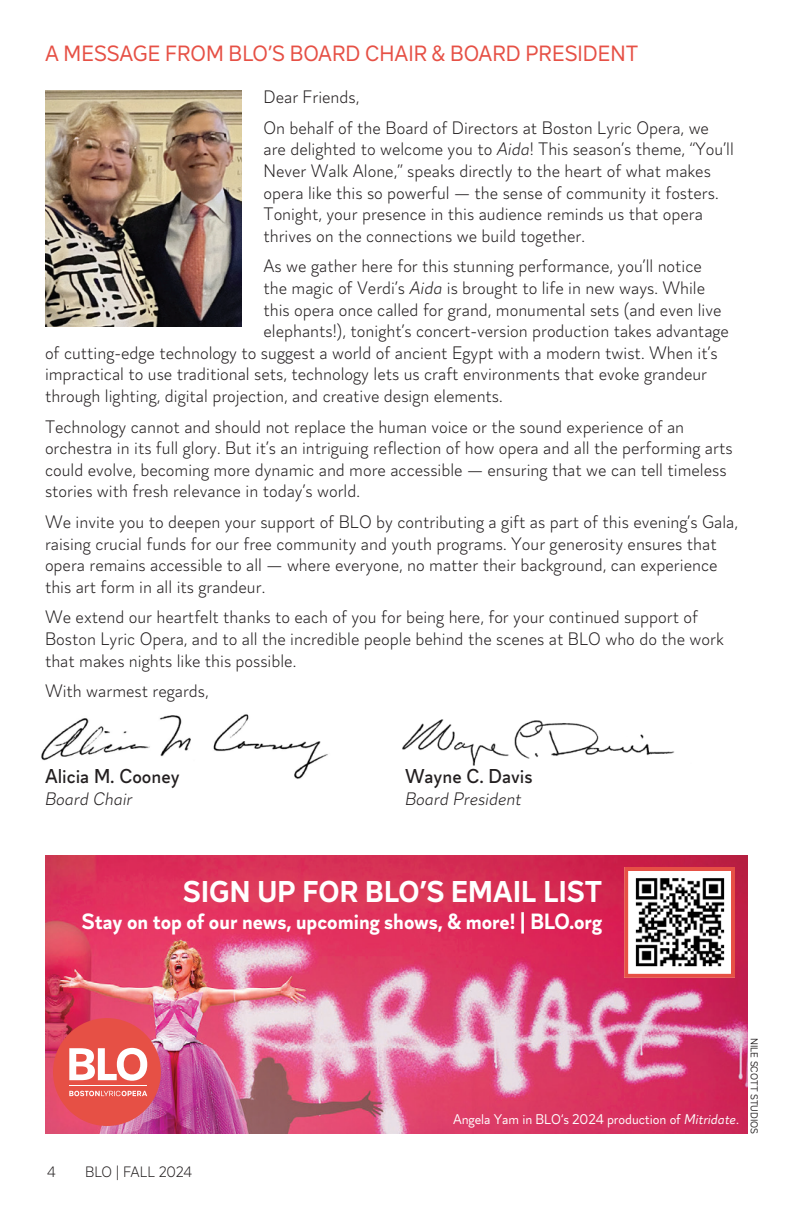
<style>
.page{position:relative;width:792px;height:1224px;background:#fff}
.page>*{position:absolute;margin:0;border:0;box-sizing:border-box;transform-origin:0 0}
.t1{font:700 30px "Magdelin";letter-spacing:.01em;color:#fff}
.t2{font:700 22px "Magdelin";color:#fff}
.t3{font:22px "Magdelin Text";color:#e65045}
.t4{font:500 20px "Magdelin";color:#231f20}
.t5{font:300 18px/21.6px "Magdelin";color:#231f20}
.t6{font:italic 300 18px "Magdelin";color:#231f20}
.t7{font:300 15px "Magdelin";letter-spacing:-.015em;color:#231f20}
.Normal__Web{font:14px "Magdelin";letter-spacing:-.005em;color:#fff}
.Normal__Web-2{font:10px "Magdelin";color:#231f20}
.s1{font-style:italic}
</style>
<div class="page">
<img style="left:41px;top:714px;width:287px;height:65px">
<img style="left:402px;top:719px;width:272px;height:47px">
<img style="left:45px;top:90px;width:197px;height:236px">
<img style="left:45px;top:855px;width:702px;height:279px">
<img style="left:629px;top:872px;width:101px;height:101px">
<div style="left:624px;top:867px;width:111px;height:111px;border:4px solid #e65045"></div>
<div style="left:53px;top:1018px;width:108px;height:108px;background:#e65045;border-radius:50%"></div>
<svg style="left:69px;top:1048px;width:78px;height:33px"></svg>
<svg style="left:69px;top:1091px;width:78px;height:5px"></svg>
<hr style="left:69px;top:1085px;width:78px;height:1px;background:#fff">
<p class="t3" style="left:45px;top:41px;width:595px">A MESSAGE FROM BLO’S BOARD CHAIR &amp; BOARD PRESIDENT</p>
<p class="t5" style="left:264px;top:87px;width:97px">Dear Friends,</p>
<p class="t5" style="left:264px;top:117px;width:472px">On behalf of the Board of Directors at Boston Lyric Opera, we are delighted to welcome you to <span class="s1">Aida</span>! This season’s theme, “You’ll Never Walk Alone,” speaks directly to the heart of what makes opera like this so powerful — the sense of community it fosters.<br>Tonight, your presence in this audience reminds us that opera thrives on the connections we build together.</p>
<p class="t5" style="left:264px;top:256px;width:440px">As we gather here for this stunning performance, you’ll notice</p>
<p class="t5" style="left:264px;top:278px;width:443px">the magic of Verdi’s <span class="s1">Aida</span> is brought to life in new ways. While</p>
<p class="t5" style="left:264px;top:299px;width:460px">this opera once called for grand, monumental sets (and even live</p>
<p class="t5" style="left:264px;top:321px;width:467px">elephants!), tonight’s concert-version production takes advantage</p>
<p class="t5" style="left:45px;top:342px;width:674px">of cutting-edge technology to suggest a world of ancient Egypt with a modern twist. When it’s</p>
<p class="t5" style="left:45px;top:364px;width:664px">impractical to use traditional sets, technology lets us craft environments that evoke grandeur</p>
<p class="t5" style="left:45px;top:386px;width:459px">through lighting, digital projection, and creative design elements.</p>
<p class="t5" style="left:45px;top:416px;width:689px">Technology cannot and should not replace the human voice or the sound experience of an orchestra in its full glory. But it’s an intriguing reflection of how opera and all the performing arts could evolve, becoming more dynamic and more accessible — ensuring that we can tell timeless stories with fresh relevance in today’s world.</p>
<p class="t5" style="left:45px;top:512px;width:695px">We invite you to deepen your support of BLO by contributing a gift as part of this evening’s Gala, raising crucial funds for our free community and youth programs. Your generosity ensures that opera remains accessible to all — where everyone, no matter their background, can experience this art form in all its grandeur.</p>
<p class="t5" style="left:45px;top:607px;width:680px">We extend our heartfelt thanks to each of you for being here, for your continued support of<br>Boston Lyric Opera, and to all the incredible people behind the scenes at BLO who do the work that makes nights like this possible.</p>
<p class="t5" style="left:45px;top:681px;width:165px">With warmest regards,</p>
<p class="t4" style="left:45px;top:765px;width:136px">Alicia M. Cooney</p>
<p class="t4" style="left:405px;top:765px;width:129px">Wayne C. Davis</p>
<p class="t6" style="left:45px;top:788px;width:89px">Board Chair</p>
<p class="t6" style="left:405px;top:788px;width:118px">Board President</p>
<p class="t1" style="left:183px;top:875px;width:420px">SIGN UP FOR BLO’S EMAIL LIST</p>
<p class="t2" style="left:82px;top:908px;width:522px">Stay on top of our news, upcoming shows, &amp; more! | BLO.org</p>
<p class="t7" style="left:47px;top:1163px;width:10px">4</p>
<p class="t7" style="left:85px;top:1163px;width:109px">BLO | FALL 2024</p>
<p class="Normal__Web" style="left:453px;top:1111px;width:287px">Angela Yam in BLO‘s 2024 production of <span class="s1">Mitridate</span>.</p>
<p class="Normal__Web-2" style="left:760px;top:1038px;width:98px;rotate:90deg">NILE SCOTT STUDIOS</p>
</div>
